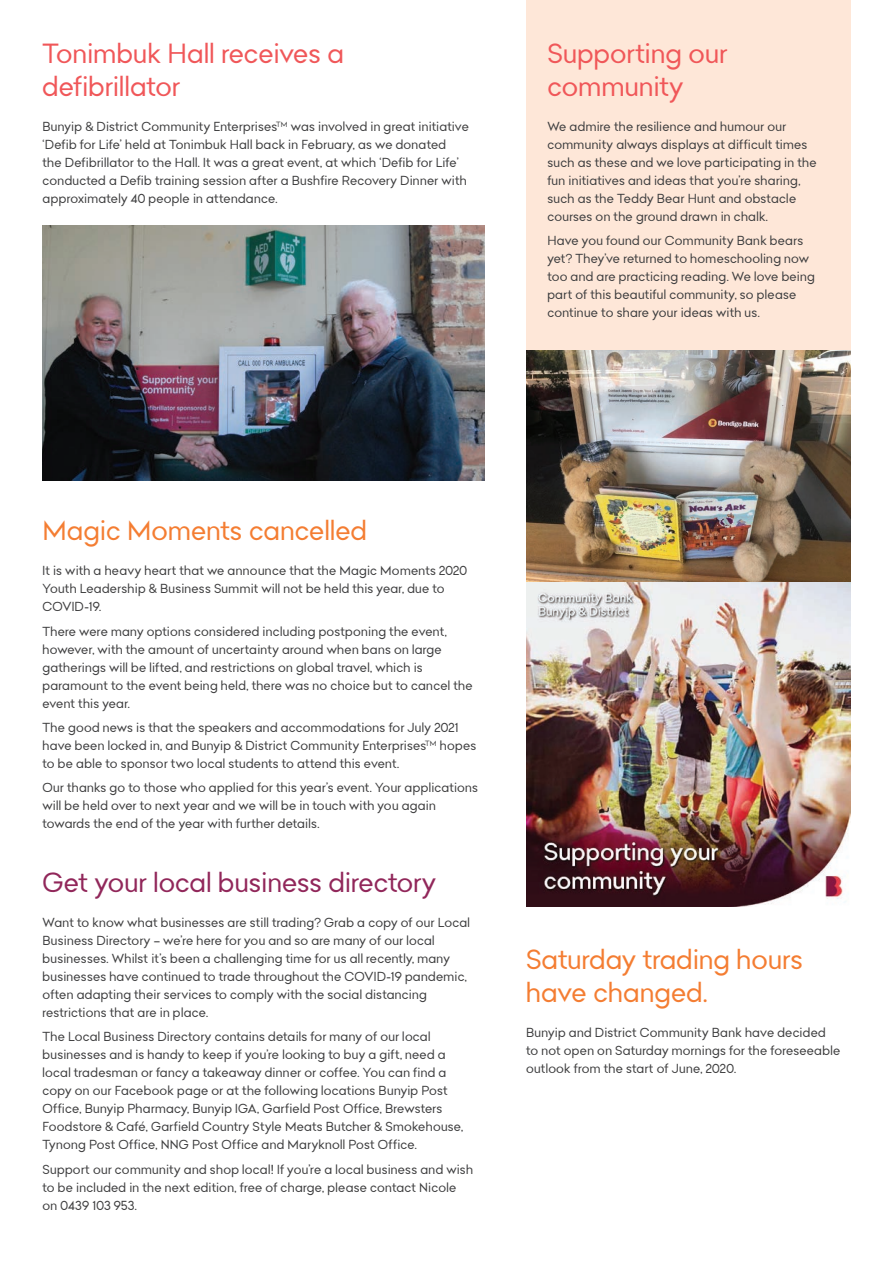
<style>
.page{position:relative;width:893px;height:1263px;background:#fff}
.page>*{position:absolute;margin:0;border:0;box-sizing:border-box;transform-origin:0 0}
.t1{font:27px/33px "Bendigo Sans";letter-spacing:.01em;color:#f05759}
.t2{font:27px/33px "Bendigo Sans";letter-spacing:.01em;color:#f47d32}
.t3{font:27px "Bendigo Sans";letter-spacing:.005em;color:#91275a}
.t4{font:12.75px/18px "Bendigo Sans";letter-spacing:.02em;color:#3e3e3f}
</style>
<div class="page">
<div style="left:526px;top:0;width:324px;height:350px;background:#fee7d8"></div>
<img style="left:526px;top:350px;width:324px;height:232px">
<img style="left:526px;top:582px;width:324px;height:325px">
<img style="left:43px;top:225px;width:442px;height:255px">
<h1 class="t1" style="left:43px;top:36px;width:303px">Tonimbuk Hall receives a defibrillator</h1>
<p class="t4" style="left:43px;top:117px;width:428px">Bunyip &amp; District Community Enterprises<sup>TM</sup> was involved in great initiative ‘Defib for Life’ held at Tonimbuk Hall back in February, as we donated<br>the Defibrillator to the Hall. It was a great event, at which ‘Defib for Life’ conducted a Defib training session after a Bushfire Recovery Dinner with approximately 40 people in attendance.</p>
<h1 class="t1" style="left:547px;top:36px;width:181px">Supporting our community</h1>
<p class="t4" style="left:547px;top:117px;width:271px">We admire the resilience and humour our community always displays at difficult times such as these and we love participating in the fun initiatives and ideas that you’re sharing, such as the Teddy Bear Hunt and obstacle courses on the ground drawn in chalk.</p>
<p class="t4" style="left:547px;top:231px;width:269px">Have you found our Community Bank bears yet? They’ve returned to homeschooling now too and are practicing reading. We love being part of this beautiful community, so please continue to share your ideas with us.</p>
<h1 class="t2" style="left:43px;top:513px;width:326px">Magic Moments cancelled</h1>
<p class="t4" style="left:43px;top:561px;width:426px">It is with a heavy heart that we announce that the Magic Moments 2020<br>Youth Leadership &amp; Business Summit will not be held this year, due to<br>COVID-19.</p>
<p class="t4" style="left:43px;top:622px;width:432px">There were many options considered including postponing the event, however, with the amount of uncertainty around when bans on large gatherings will be lifted, and restrictions on global travel, which is paramount to the event being held, there was no choice but to cancel the event this year.</p>
<p class="t4" style="left:43px;top:718px;width:435px">The good news is that the speakers and accommodations for July 2021 have been locked in, and Bunyip &amp; District Community Enterprises<sup>TM</sup> hopes to be able to sponsor two local students to attend this event.</p>
<p class="t4" style="left:43px;top:778px;width:437px">Our thanks go to those who applied for this year’s event. Your applications will be held over to next year and we will be in touch with you again towards the end of the year with further details.</p>
<h1 class="t3" style="left:43px;top:864px;width:395px">Get your local business directory</h1>
<p class="t4" style="left:43px;top:913px;width:429px">Want to know what businesses are still trading? Grab a copy of our Local Business Directory – we’re here for you and so are many of our local businesses. Whilst it’s been a challenging time for us all recently, many businesses have continued to trade throughout the COVID-19 pandemic, often adapting their services to comply with the social distancing restrictions that are in place.</p>
<p class="t4" style="left:43px;top:1027px;width:422px">The Local Business Directory contains details for many of our local businesses and is handy to keep if you’re looking to buy a gift, need a local tradesman or fancy a takeaway dinner or coffee. You can find a copy on our Facebook page or at the following locations Bunyip Post Office, Bunyip Pharmacy, Bunyip IGA, Garfield Post Office, Brewsters Foodstore &amp; Café, Garfield Country Style Meats Butcher &amp; Smokehouse, Tynong Post Office, NNG Post Office and Maryknoll Post Office.</p>
<p class="t4" style="left:43px;top:1160px;width:432px">Support our community and shop local! If you’re a local business and wish to be included in the next edition, free of charge, please contact Nicole on 0439 103 953.</p>
<h1 class="t2" style="left:526px;top:942px;width:278px">Saturday trading hours have changed.</h1>
<p class="t4" style="left:526px;top:1023px;width:316px">Bunyip and District Community Bank have decided to not open on Saturday mornings for the foreseeable outlook from the start of June, 2020.</p>
</div>
